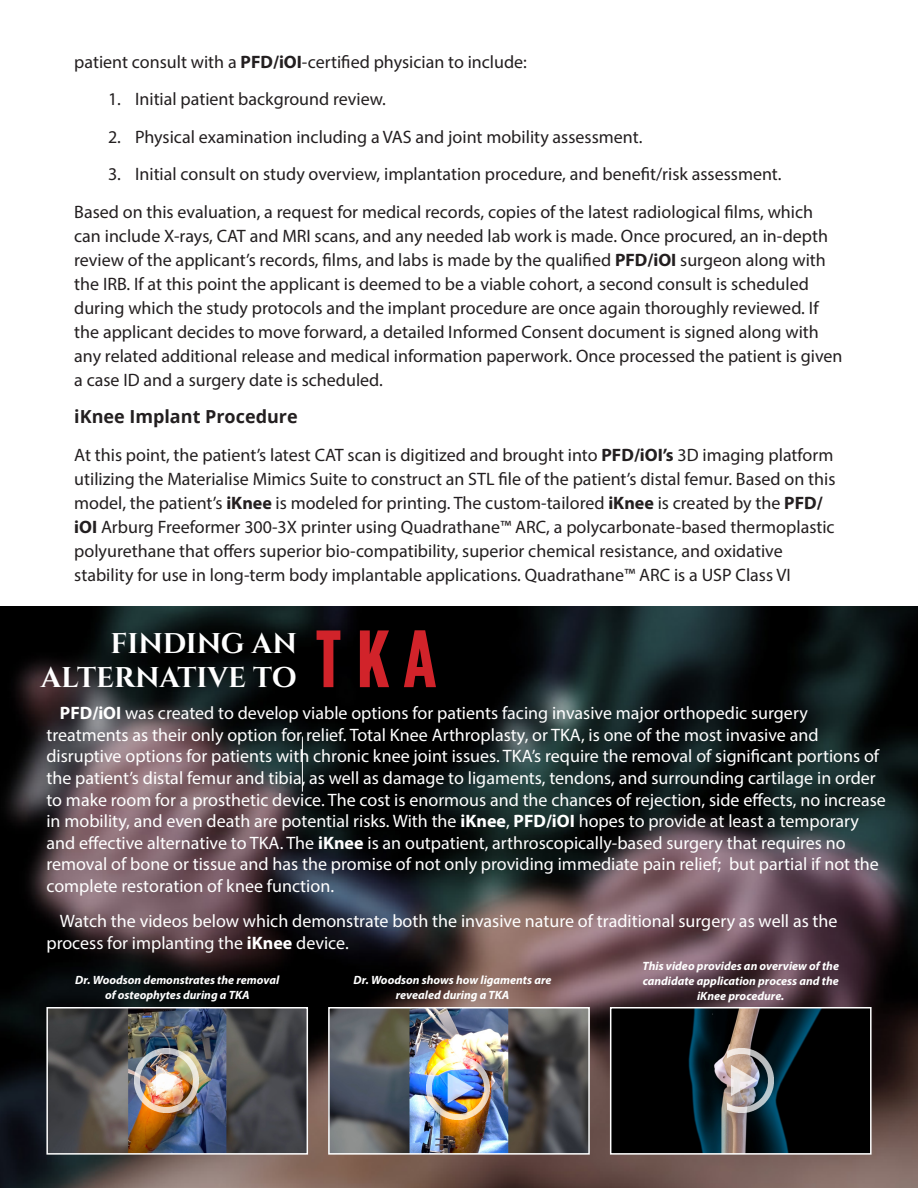
<style>
.page{position:relative;width:918px;height:1188px;background:#fff}
.page>*{position:absolute;margin:0;border:0;box-sizing:border-box;transform-origin:0 0}
.t1{font:700 81px "Gotham Condensed";color:#d1232a}
.t2{font:700 28.5px "Cinzel";color:#fff}
.Subheading{font:18px/24px "Myriad Pro";color:#231f20}
.t3{font:18px/21.6px "Myriad Pro";color:#fff}
.Subheading-2{font:700 18px "Open Sans";color:#231f20}
.Body_Copy{font:italic 700 12px/15px "Myriad Pro";color:#fff;text-align:center}
.s1{font-weight:700}
</style>
<div class="page">
<img style="left:0;top:607px;width:918px;height:581px">
<hr style="left:302px;top:737px;width:1px;height:55px;background:#fff">
<img style="left:613px;top:1010px;width:256px;height:142px">
<div style="left:610px;top:1007px;width:262px;height:148px;border:2px solid #fff"></div>
<img style="left:49px;top:1010px;width:256px;height:142px">
<div style="left:46px;top:1007px;width:262px;height:148px;border:2px solid #fff"></div>
<img style="left:331px;top:1010px;width:256px;height:142px">
<div style="left:328px;top:1007px;width:262px;height:148px;border:2px solid #fff"></div>
<img style="left:426px;top:1056px;width:64px;height:64px">
<img style="left:134px;top:1049px;width:64px;height:64px">
<img style="left:728px;top:1049px;width:45px;height:64px">
<p class="Subheading" style="left:74px;top:49px;width:454px">patient consult with a <span class="s1">PFD/iOI</span>-certified physician to include:</p>
<p class="Subheading" style="left:108px;top:87px;width:280px">1. Initial patient background review.</p>
<p class="Subheading" style="left:108px;top:124px;width:536px">2. Physical examination including a VAS and joint mobility assessment.</p>
<p class="Subheading" style="left:108px;top:162px;width:675px">3. Initial consult on study overview, implantation procedure, and benefit/risk assessment.</p>
<p class="Subheading" style="left:74px;top:199px;width:770px">Based on this evaluation, a request for medical records, copies of the latest radiological films, which can include X-rays, CAT and MRI scans, and any needed lab work is made. Once procured, an in-depth review of the applicant’s records, films, and labs is made by the qualified <span class="s1">PFD/iOI</span> surgeon along with the IRB. If at this point the applicant is deemed to be a viable cohort, a second consult is scheduled during which the study protocols and the implant procedure are once again thoroughly reviewed. If the applicant decides to move forward, a detailed Informed Consent document is signed along with any related additional release and medical information paperwork. Once processed the patient is given a case ID and a surgery date is scheduled.</p>
<p class="Subheading-2" style="left:74px;top:404px;width:225px">iKnee Implant Procedure</p>
<p class="Subheading" style="left:74px;top:442px;width:763px">At this point, the patient’s latest CAT scan is digitized and brought into <span class="s1">PFD/iOI’s</span> 3D imaging platform utilizing the Materialise Mimics Suite to construct an STL file of the patient’s distal femur. Based on this model, the patient’s <span class="s1">iKnee</span> is modeled for printing. The custom-tailored <span class="s1">iKnee</span> is created by the <span class="s1">PFD/ iOI</span> Arburg Freeformer 300-3X printer using Quadrathane™ ARC, a polycarbonate-based thermoplastic polyurethane that offers superior bio-compatibility, superior chemical resistance, and oxidative stability for use in long-term body implantable applications. Quadrathane™ ARC is a USP Class VI</p>
<p class="t1" style="left:315px;top:613px;width:122px">TKA</p>
<p class="t3" style="left:46px;top:702px;width:841px;text-indent:14px"><span class="s1">PFD/iOI</span> was created to develop viable options for patients facing invasive major orthopedic surgery treatments as their only option for relief. Total Knee Arthroplasty, or TKA, is one of the most invasive and disruptive options for patients with chronic knee joint issues. TKA’s require the removal of significant portions of the patient’s distal femur and tibia, as well as damage to ligaments, tendons, and surrounding cartilage in order to make room for a prosthetic device. The cost is enormous and the chances of rejection, side effects, no increase in mobility, and even death are potential risks. With the <span class="s1">iKnee</span>, <span class="s1">PFD/iOI</span> hopes to provide at least a temporary and effective alternative to TKA. The <span class="s1">iKnee</span> is an outpatient, arthroscopically-based surgery that requires no removal of bone or tissue and has the promise of not only providing immediate pain relief; but partial if not the complete restoration of knee function.</p>
<p class="t3" style="left:46px;top:910px;width:793px;text-indent:14px">Watch the videos below which demonstrate both the invasive nature of traditional surgery as well as the process for implanting the <span class="s1">iKnee</span> device.</p>
<p class="Body_Copy" style="left:354px;top:972px;width:199px">Dr. Woodson shows how ligaments are revealed during a TKA</p>
<p class="t2" style="left:111px;top:626px;width:188px">FINDING AN</p>
<p class="t2" style="left:41px;top:660px;width:258px">ALTERNATIVE TO</p>
<p class="Body_Copy" style="left:642px;top:958px;width:198px">This video provides an overview of the candidate application process and the iKnee procedure.</p>
<p class="Body_Copy" style="left:75px;top:972px;width:205px">Dr. Woodson demonstrates the removal of osteophytes during a TKA</p>
</div>
